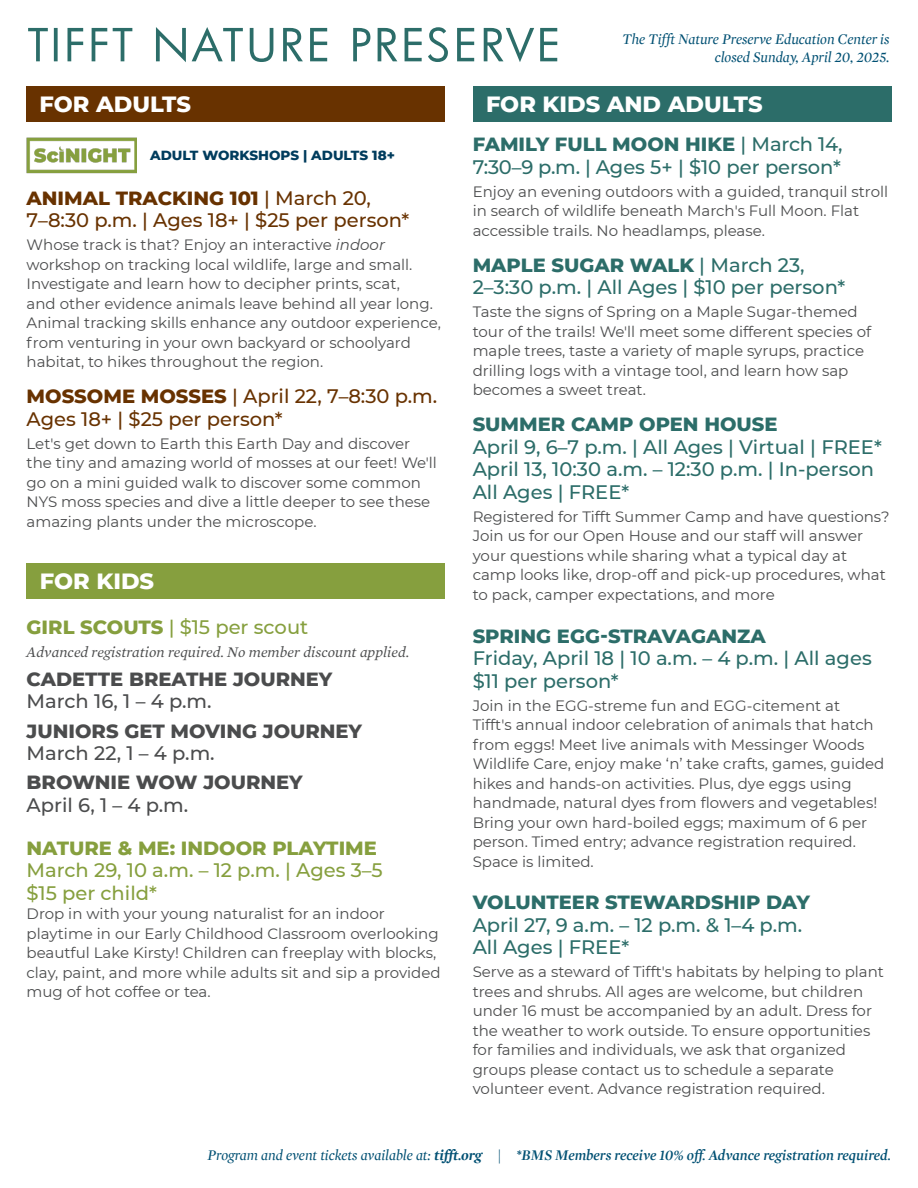
<style>
.page{position:relative;width:918px;height:1188px;background:#fff}
.page>*{position:absolute;margin:0;border:0;box-sizing:border-box;transform-origin:0 0}
.t1{font:800 22.5px "Montserrat";color:#fff}
.regular_header{font:500 19.5px/22.5px "Montserrat";color:#2c6d69}
.adult_header{font:500 19.5px/22.5px "Montserrat";color:#683200}
.kids_header{font:800 19.5px/22.5px "Montserrat";color:#4b4c4d}
.kids_header-2{font:500 19.5px/22.5px "Montserrat";color:#869f3e}
.t2{font:15px/19.5px "Montserrat";color:#4b4c4d}
.t3{font:italic 15px "Mercury Display Semi";color:#005073}
.t4{font:italic 15px/18px "Mercury Display";color:#005073;text-align:right}
.disclaimer{font:italic 15px "Mercury Text G1";color:#4b4c4d}
.non_grep_header{font:800 13.5px "Montserrat";color:#003c5d}
.s1{font-weight:800}
.s2{font-style:italic}
.s3{font-weight:500}
.s4{font-family:"Mercury Display"}
.s5{font-family:"Mercury Display";font-weight:700}
</style>
<div class="page">
<img style="left:27px;top:137px;width:110px;height:37px">
<div style="left:27px;top:563px;width:418px;height:36px;background:#869f3e"></div>
<div style="left:26px;top:86px;width:419px;height:35px;background:#683200"></div>
<svg style="left:28px;top:27px;width:529px;height:35px"></svg>
<div style="left:473px;top:86px;width:418px;height:35px;background:#2c6d69"></div>
<p class="t4" style="left:623px;top:31px;width:268px">The Tifft Nature Preserve Education Center is closed Sunday, April 20, 2025.</p>
<p class="t1" style="left:40px;top:87px;width:153px">FOR ADULTS</p>
<p class="t1" style="left:486px;top:87px;width:278px">FOR KIDS AND ADULTS</p>
<p class="regular_header" style="left:473px;top:132px;width:372px"><span class="s1">FAMILY FULL MOON HIKE</span> | March 14,<br>7:30–9 p.m. | Ages 5+ | $10 per person*</p>
<p class="t2" style="left:473px;top:181px;width:417px">Enjoy an evening outdoors with a guided, tranquil stroll in search of wildlife beneath March's Full Moon. Flat accessible trails. No headlamps, please.</p>
<p class="regular_header" style="left:473px;top:253px;width:374px"><span class="s1">MAPLE SUGAR WALK</span> | March 23,<br>2–3:30 p.m. | All Ages | $10 per person*</p>
<p class="t2" style="left:473px;top:302px;width:400px">Taste the signs of Spring on a Maple Sugar-themed tour of the trails! We'll meet some different species of maple trees, taste a variety of maple syrups, practice drilling logs with a vintage tool, and learn how sap becomes a sweet treat.</p>
<p class="regular_header" style="left:473px;top:412px;width:411px"><span class="s1">SUMMER CAMP OPEN HOUSE<br></span>April 9, 6–7 p.m. | All Ages | Virtual | FREE*</p>
<p class="regular_header" style="left:473px;top:457px;width:403px">April 13, 10:30 a.m. – 12:30 p.m. | In-person<br>All Ages | FREE*</p>
<p class="t2" style="left:473px;top:506px;width:418px">Registered for Tifft Summer Camp and have questions?<br>Join us for our Open House and our staff will answer your questions while sharing what a typical day at camp looks like, drop-off and pick-up procedures, what to pack, camper expectations, and more</p>
<p class="regular_header" style="left:473px;top:624px;width:401px"><span class="s1">SPRING EGG-STRAVAGANZA<br></span>Friday, April 18 | 10 a.m. – 4 p.m. | All ages $11 per person*</p>
<p class="t2" style="left:473px;top:695px;width:413px">Join in the EGG-streme fun and EGG-citement at<br>Tifft's annual indoor celebration of animals that hatch from eggs! Meet live animals with Messinger Woods Wildlife Care, enjoy make ‘n’ take crafts, games, guided hikes and hands-on activities. Plus, dye eggs using handmade, natural dyes from flowers and vegetables!<br>Bring your own hard-boiled eggs; maximum of 6 per person. Timed entry; advance registration required.<br>Space is limited.</p>
<p class="regular_header" style="left:473px;top:890px;width:339px"><span class="s1">VOLUNTEER STEWARDSHIP DAY<br></span>April 27, 9 a.m. – 12 p.m. &amp; 1–4 p.m.<br>All Ages | FREE*</p>
<p class="t2" style="left:473px;top:962px;width:413px">Serve as a steward of Tifft's habitats by helping to plant trees and shrubs. All ages are welcome, but children under 16 must be accompanied by an adult. Dress for the weather to work outside. To ensure opportunities for families and individuals, we ask that organized groups please contact us to schedule a separate volunteer event. Advance registration required.</p>
<p class="non_grep_header" style="left:150px;top:145px;width:246px">ADULT WORKSHOPS | ADULTS 18+</p>
<p class="adult_header" style="left:27px;top:186px;width:384px"><span class="s1">ANIMAL TRACKING 101</span> | March 20,<br>7–8:30 p.m. | Ages 18+ | $25 per person*</p>
<p class="t2" style="left:27px;top:234px;width:416px">Whose track is that? Enjoy an interactive <span class="s2">indoor </span>workshop on tracking local wildlife, large and small.<br>Investigate and learn how to decipher prints, scat,<br>and other evidence animals leave behind all year long.<br>Animal tracking skills enhance any outdoor experience, from venturing in your own backyard or schoolyard habitat, to hikes throughout the region.</p>
<p class="adult_header" style="left:27px;top:384px;width:412px"><span class="s1">MOSSOME MOSSES</span> | April 22, 7–8:30 p.m.<br>Ages 18+ | $25 per person*</p>
<p class="t2" style="left:27px;top:433px;width:412px">Let's get down to Earth this Earth Day and discover the tiny and amazing world of mosses at our feet! We'll go on a mini guided walk to discover some common NYS moss species and dive a little deeper to see these amazing plants under the microscope.</p>
<p class="t1" style="left:40px;top:564px;width:116px">FOR KIDS</p>
<p class="kids_header-2" style="left:27px;top:615px;width:283px"><span class="s1">GIRL SCOUTS</span> | $15 per scout</p>
<p class="disclaimer" style="left:27px;top:643px;width:384px">Advanced registration required. No member discount applied.</p>
<p class="kids_header" style="left:27px;top:667px;width:307px">CADETTE BREATHE JOURNEY<br><span class="s3">March 16, 1 – 4 p.m.</span></p>
<p class="kids_header" style="left:27px;top:718px;width:337px">JUNIORS GET MOVING JOURNEY<br><span class="s3">March 22, 1 – 4 p.m.</span></p>
<p class="kids_header" style="left:27px;top:770px;width:278px">BROWNIE WOW JOURNEY<br><span class="s3">April 6, 1 – 4 p.m.</span></p>
<p class="kids_header-2" style="left:27px;top:836px;width:358px"><span class="s1">NATURE &amp; ME: INDOOR PLAYTIME<br></span>March 29, 10 a.m. – 12 p.m. | Ages 3–5 $15 per child*</p>
<p class="t2" style="left:27px;top:903px;width:416px">Drop in with your young naturalist for an indoor playtime in our Early Childhood Classroom overlooking beautful Lake Kirsty! Children can freeplay with blocks, clay, paint, and more while adults sit and sip a provided mug of hot coffee or tea.</p>
<p class="t3" style="left:207px;top:1146px;width:685px"><span class="s4">Program and event tickets available at:</span> <span class="s5">tifft.org</span> | *BMS Members receive 10% off. Advance registration required.</p>
</div>
